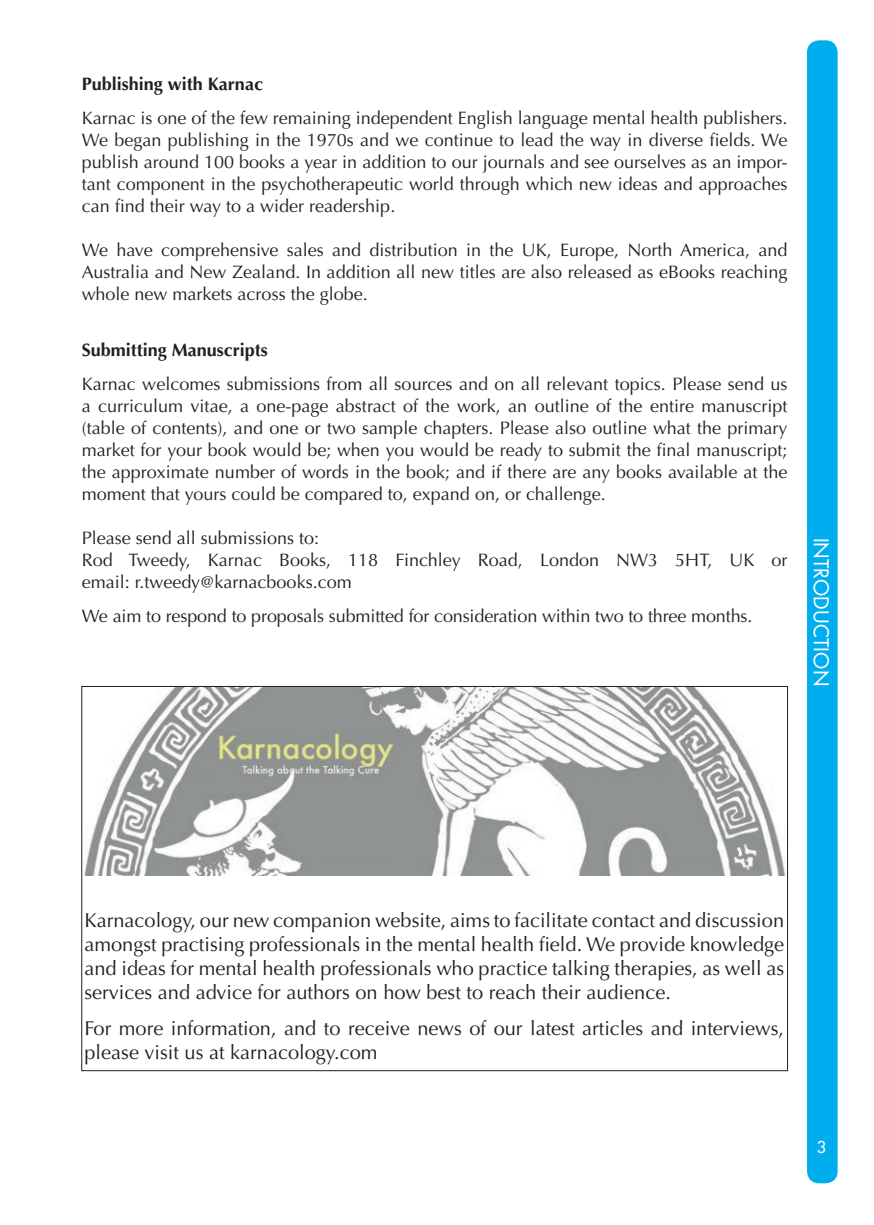
<style>
.page{position:relative;width:874px;height:1225px;background:#fff}
.page>*{position:absolute;margin:0;border:0;box-sizing:border-box;transform-origin:0 0}
.t1{font:20px/24px "Optima";color:#231f20;text-align:justify}
.t2{font:20px "Futura";color:#fff}
.t3{font:18px/22px "Optima";color:#231f20;text-align:justify}
.t4{font:700 18px "Optima";color:#231f20}
.t5{font:16px "Futura";color:#fff}
</style>
<div class="page">
<div style="left:806px;top:40px;width:31px;height:1143px;background:#00aeef;border-radius:12px"></div>
<img style="left:84px;top:688px;width:701px;height:187px">
<p class="t4" style="left:82px;top:76px;width:183px">Publishing with Karnac</p>
<p class="t3" style="left:82px;top:108px;width:707px">Karnac is one of the few remaining independent English language mental health publishers.<br>We began publishing in the 1970s and we continue to lead the way in diverse fields. We publish around 100 books a year in addition to our journals and see ourselves as an impor&shy;tant component in the psychotherapeutic world through which new ideas and approaches can find their way to a wider readership.</p>
<p class="t3" style="left:82px;top:240px;width:707px">We have comprehensive sales and distribution in the UK, Europe, North America, and Australia and New Zealand. In addition all new titles are also released as eBooks reaching whole new markets across the globe.</p>
<p class="t4" style="left:82px;top:342px;width:188px">Submitting Manuscripts</p>
<p class="t3" style="left:82px;top:374px;width:707px">Karnac welcomes submissions from all sources and on all relevant topics. Please send us a curriculum vitae, a one-page abstract of the work, an outline of the entire manuscript (table of contents), and one or two sample chapters. Please also outline what the primary market for your book would be; when you would be ready to submit the final manuscript; the approximate number of words in the book; and if there are any books available at the moment that yours could be compared to, expand on, or challenge.</p>
<p class="t3" style="left:82px;top:528px;width:707px;text-align:left">Please send all submissions to:<br>Rod Tweedy, Karnac Books, 118 Finchley Road, London NW3 5HT, UK or email: r.tweedy@karnacbooks.com</p>
<p class="t3" style="left:82px;top:606px;width:671px">We aim to respond to proposals submitted for consideration within two to three months.</p>
<p class="t2" style="left:830px;top:537px;width:150px;rotate:90deg">INTRODUCTION</p>
<p class="t1" style="left:84px;top:910px;width:700px">Karnacology, our new companion website, aims to facilitate contact and discussion amongst practising professionals in the mental health field. We provide knowledge and ideas for mental health professionals who practice talking therapies, as well as services and advice for authors on how best to reach their audience.</p>
<p class="t1" style="left:84px;top:1018px;width:700px">For more information, and to receive news of our latest articles and interviews, please visit us at karnacology.com</p>
<p class="t5" style="left:816px;top:1138px;width:11px">3</p>
</div>
